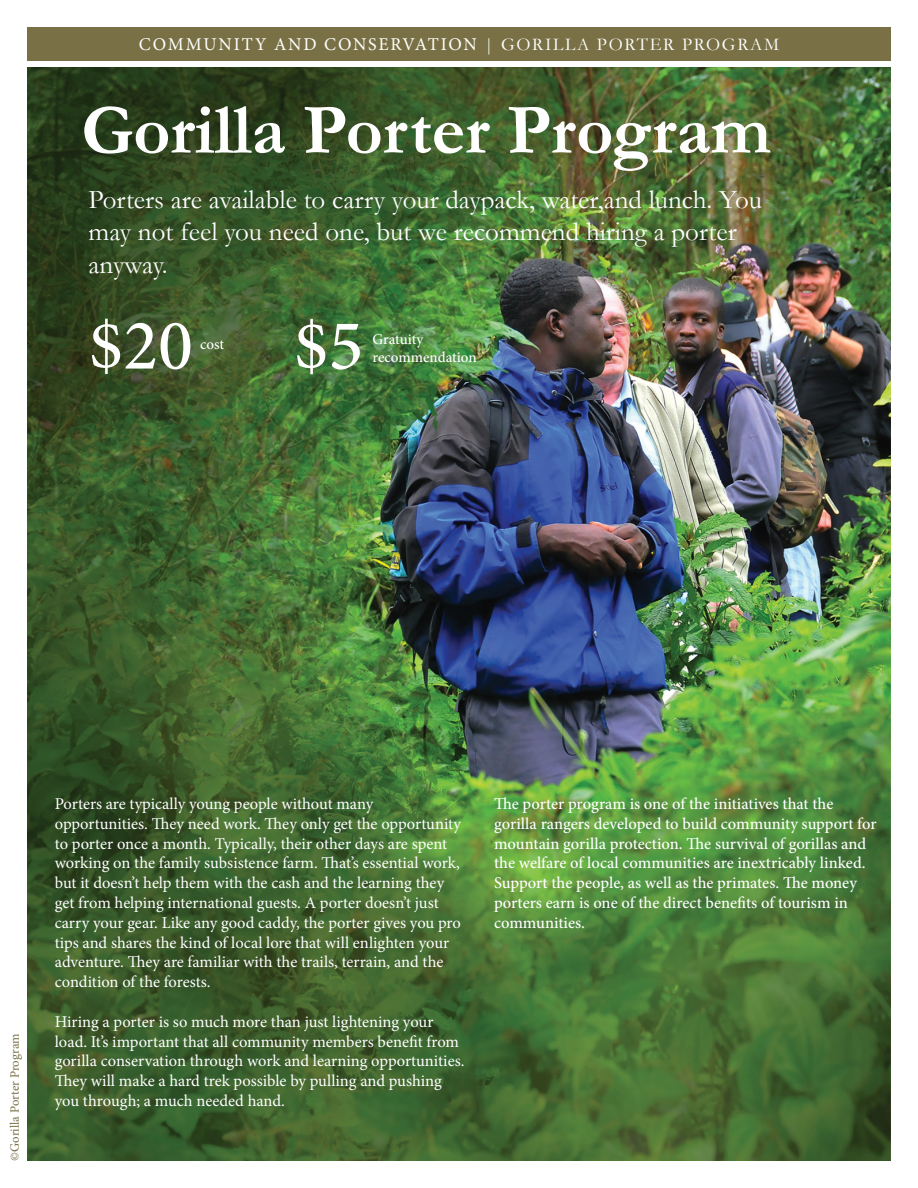
<style>
.page{position:relative;width:918px;height:1188px;background:#fff}
.page>*{position:absolute;margin:0;border:0;box-sizing:border-box;transform-origin:0 0}
.t1{font:700 72px "Garamond";letter-spacing:-.005em;color:#fff}
.t2{font:500 72px "Minion Pro";color:#fff}
.t3{font:27px/32.4px "Garamond";color:#fff}
.t4{font:18px "Minion Pro";letter-spacing:.1em;color:#fff}
.t5{font:16.5px/19.8px "Minion Pro";color:#fff}
.t6{font:500 16.5px/19.8px "Minion Pro";color:#fff}
.t7{font:500 15px/18px "Minion Pro";color:#fff}
.t8{font:12.75px "Minion Pro";color:#797145}
.s1{font-family:"Garamond"}
</style>
<div class="page">
<div style="left:27px;top:27px;width:864px;height:33px;background:#797145"></div>
<img style="left:27px;top:68px;width:864px;height:1093px">
<p class="t4" style="left:139px;top:32px;width:642px">COMMUNITY AND CONSERVATION <span class="s1">| GORILLA PORTER PROGRAM</span></p>
<h1 class="t1" style="left:81px;top:81px;width:692px">Gorilla Porter Program</h1>
<h2 class="t3" style="left:89px;top:182px;width:675px">Porters are available to carry your daypack, water,and lunch. You may not feel you need one, but we recommend hiring a porter anyway.</h2>
<h1 class="t2" style="left:89px;top:297px;width:106px">$20</h1>
<h1 class="t2" style="left:294px;top:297px;width:71px">$5</h1>
<p class="t7" style="left:373px;top:331px;width:106px">Gratuity recommendation</p>
<p class="t7" style="left:200px;top:335px;width:26px">cost</p>
<p class="t8" style="left:6px;top:1161px;width:129px;rotate:-90deg">©Gorilla Porter Program</p>
<p class="t5" style="left:55px;top:794px;width:408px">Porters are typically young people without many opportunities. They need work. They only get the opportunity to porter once a month. Typically, their other days are spent working on the family subsistence farm. That’s essential work, but it doesn’t help them with the cash and the learning they get from helping international guests. A porter doesn’t just carry your gear. Like any good caddy, the porter gives you pro tips and shares the kind of local lore that will enlighten your adventure. They are familiar with the trails, terrain, and the condition of the forests.</p>
<p class="t5" style="left:55px;top:1012px;width:411px">Hiring a porter is so much more than just lightening your load. It’s important that all community members benefit from gorilla conservation through work and learning opportunities.<br>They will make a hard trek possible by pulling and pushing you through; a much needed hand.</p>
<p class="t6" style="left:494px;top:794px;width:384px">The porter program is one of the initiatives that the gorilla rangers developed to build community support for mountain gorilla protection. The survival of gorillas and the welfare of local communities are inextricably linked.<br>Support the people, as well as the primates. The money porters earn is one of the direct benefits of tourism in communities.</p>
</div>
